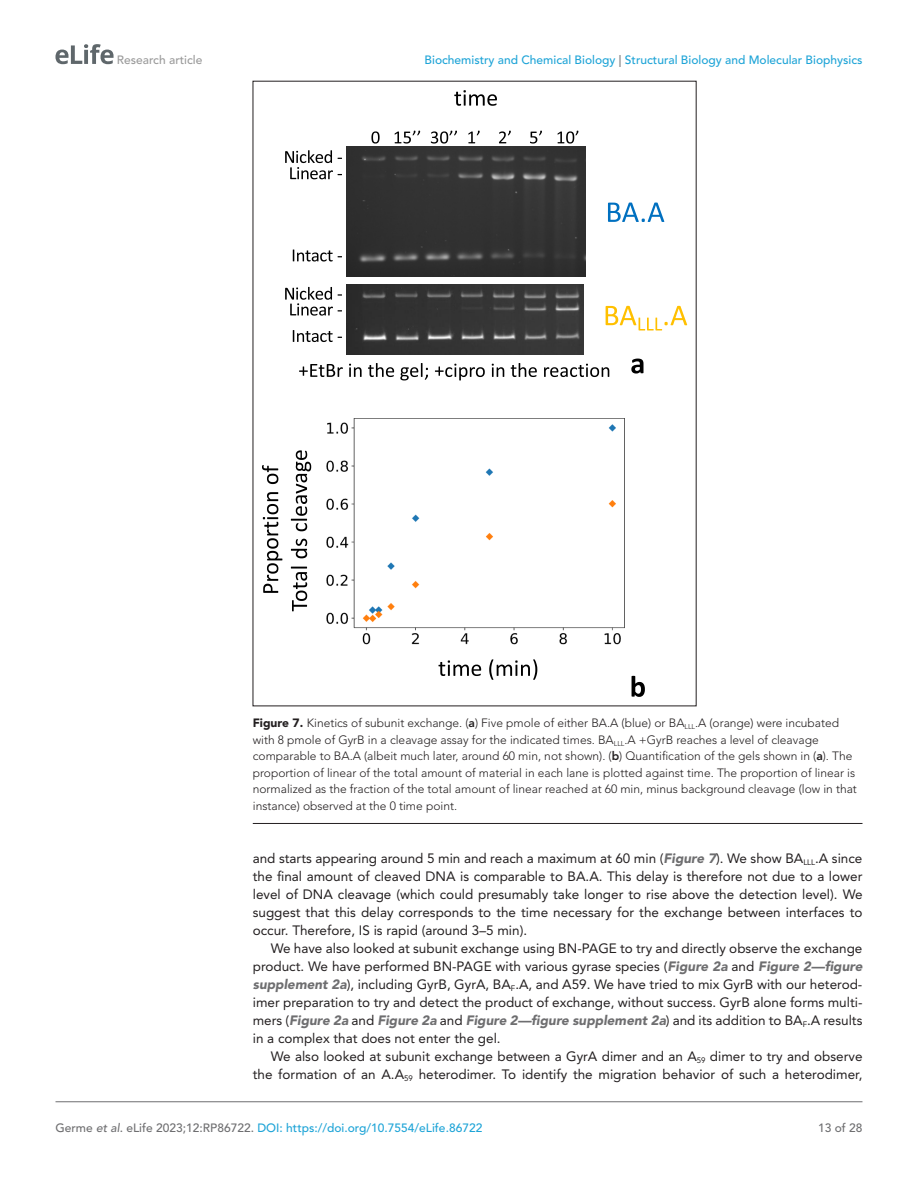
<style>
.page{position:relative;width:918px;height:1188px;background:#fff}
.page>*{position:absolute;margin:0;border:0;box-sizing:border-box;transform-origin:0 0}
.t1{font:13.5px/18px "Avenir LT Std";color:#231f20;text-align:justify}
.t2{font:300 12px/16.5px "Avenir LT Std";color:#231f20}
.t3{font:500 12px "Avenir LT Std";color:#1ea4d7}
.t4{font:500 12px "Avenir LT Std";color:#9a9a9a}
.t5{font:500 12px "Avenir LT Std";color:#6e6e70}
.s1{color:#6e6e70}
.s2{font-weight:900}
.s3{font-weight:800}
.s4{font-weight:900;font-style:italic;color:#6e6e70}
.s5{font-style:italic;color:#6e6e70}
</style>
<div class="page">
<svg style="left:55px;top:44px;width:59px;height:20px"></svg>
<hr style="left:56px;top:1101px;width:806px;height:1px;background:#6e6e70">
<hr style="left:253px;top:823px;width:610px;height:1px;background:#231f20">
<img style="left:311px;top:418px;width:314px;height:227px">
<img style="left:347px;top:284px;width:237px;height:71px">
<img style="left:347px;top:147px;width:239px;height:129px">
<svg style="left:285px;top:287px;width:57px;height:29px"></svg>
<svg style="left:293px;top:330px;width:49px;height:12px"></svg>
<svg style="left:285px;top:150px;width:57px;height:29px"></svg>
<svg style="left:293px;top:250px;width:49px;height:12px"></svg>
<svg style="left:438px;top:659px;width:99px;height:21px"></svg>
<svg style="left:454px;top:90px;width:43px;height:16px"></svg>
<svg style="left:262px;top:465px;width:20px;height:128px"></svg>
<svg style="left:291px;top:450px;width:20px;height:161px"></svg>
<svg style="left:608px;top:203px;width:56px;height:19px"></svg>
<svg style="left:606px;top:306px;width:81px;height:24px"></svg>
<svg style="left:371px;top:131px;width:207px;height:13px"></svg>
<svg style="left:631px;top:359px;width:13px;height:15px"></svg>
<svg style="left:632px;top:676px;width:13px;height:21px"></svg>
<svg style="left:299px;top:364px;width:63px;height:13px"></svg>
<svg style="left:368px;top:363px;width:117px;height:17px"></svg>
<svg style="left:492px;top:364px;width:12px;height:13px"></svg>
<svg style="left:511px;top:363px;width:98px;height:14px"></svg>
<p class="t4" style="left:117px;top:53px;width:87px">Research article</p>
<p class="t3" style="left:425px;top:53px;width:439px">Biochemistry and Chemical Biology <span class="s1">|</span> Structural Biology and Molecular Biophysics</p>
<p class="t2" style="left:253px;top:715px;width:606px"><span class="s2">Figure 7.</span> Kinetics of subunit exchange. (<span class="s3">a</span>) Five pmole of either BA.A (blue) or BA<sub>LLL</sub>.A (orange) were incubated with 8 pmole of GyrB in a cleavage assay for the indicated times. BA<sub>LLL</sub>.A +GyrB reaches a level of cleavage comparable to BA.A (albeit much later, around 60 min, not shown). (<span class="s3">b</span>) Quantification of the gels shown in (<span class="s3">a</span>). The proportion of linear of the total amount of material in each lane is plotted against time. The proportion of linear is normalized as the fraction of the total amount of linear reached at 60 min, minus background cleavage (low in that instance) observed at the 0 time point.</p>
<p class="t1" style="left:253px;top:850px;width:611px">and starts appearing around 5 min and reach a maximum at 60 min (<span class="s4">Figure 7</span>). We show BA<sub>LLL</sub>.A since the final amount of cleaved DNA is comparable to BA.A. This delay is therefore not due to a lower level of DNA cleavage (which could presumably take longer to rise above the detection level). We suggest that this delay corresponds to the time necessary for the exchange between interfaces to occur. Therefore, IS is rapid (around 3–5 min).</p>
<p class="t1" style="left:253px;top:940px;width:611px;text-indent:18px">We have also looked at subunit exchange using BN-PAGE to try and directly observe the exchange product. We have performed BN-PAGE with various gyrase species (<span class="s4">Figure 2a</span> and <span class="s4">Figure 2—figure supplement 2a</span>), including GyrB, GyrA, BA<sub>F</sub>.A, and A59. We have tried to mix GyrB with our heterod&shy;imer preparation to try and detect the product of exchange, without success. GyrB alone forms multi&shy;mers (<span class="s4">Figure 2a</span> and <span class="s4">Figure 2a</span> and <span class="s4">Figure 2—figure supplement 2a</span>) and its addition to BA<sub>F</sub>.A results in a complex that does not enter the gel.</p>
<p class="t1" style="left:253px;top:1048px;width:611px;text-align:right">We also looked at subunit exchange between a GyrA dimer and an A<sub>59</sub> dimer to try and observe the formation of an A.A<sub>59</sub> heterodimer. To identify the migration behavior of such a heterodimer,</p>
<p class="t3" style="left:56px;top:1121px;width:428px"><span class="s1">Germe</span> <span class="s5">et al</span><span class="s1">. eLife 2023;12:RP86722.</span> DOI: https://doi.org/10.7554/eLife.86722</p>
<p class="t5" style="left:818px;top:1121px;width:46px">13 of 28</p>
</div>
